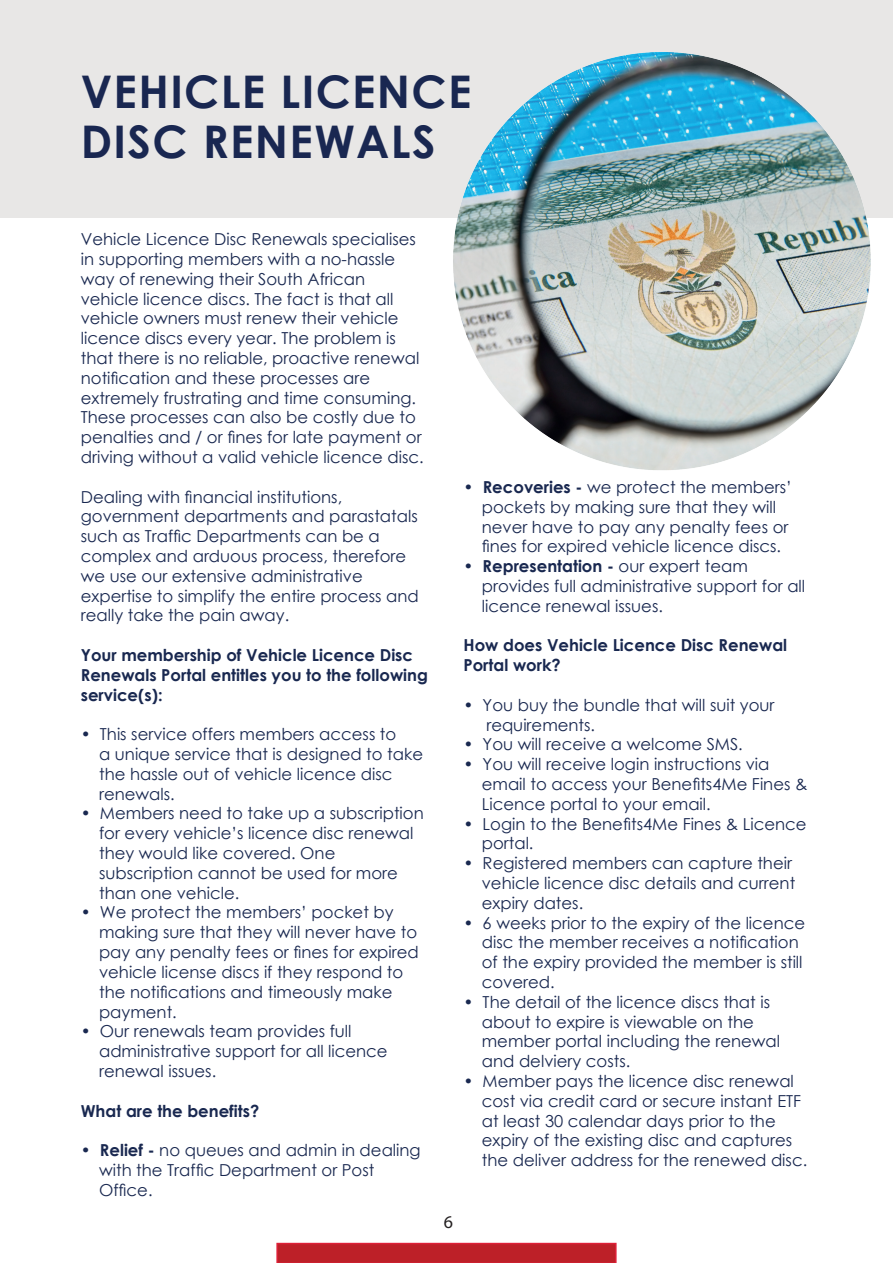
<style>
.page{position:relative;width:893px;height:1263px;background:#fff}
.page>*{position:absolute;margin:0;border:0;box-sizing:border-box;transform-origin:0 0}
.t1{font:700 45px/49.5px "Century Gothic";letter-spacing:.03em;color:#192751}
.t2{font:18px "Myriad Pro";color:#231f20}
.t3{font:16.5px/19.8px "Century Gothic";color:#192850}
.t4{font:700 16.5px/19.8px "Century Gothic";color:#192850}
.s1{font-weight:700}
</style>
<div class="page">
<svg style="left:276px;top:1243px;width:341px;height:20px;background:#c02029"></svg>
<div style="left:0;top:0;width:893px;height:218px;background:#e8e7e6"></div>
<img style="left:453px;top:52px;width:418px;height:418px">
<h1 class="t1" style="left:81px;top:65px;width:392px">VEHICLE LICENCE<br>DISC RENEWALS</h1>
<p class="t3" style="left:81px;top:229px;width:344px">Vehicle Licence Disc Renewals specialises in supporting members with a no-hassle way of renewing their South African vehicle licence discs. The fact is that all vehicle owners must renew their vehicle licence discs every year. The problem is that there is no reliable, proactive renewal notification and these processes are extremely frustrating and time consuming.<br>These processes can also be costly due to penalties and / or fines for late payment or driving without a valid vehicle licence disc.</p>
<p class="t3" style="left:81px;top:486px;width:340px">Dealing with financial institutions, government departments and parastatals such as Traffic Departments can be a complex and arduous process, therefore we use our extensive administrative expertise to simplify the entire process and really take the pain away.</p>
<p class="t4" style="left:81px;top:644px;width:349px">Your membership of Vehicle Licence Disc<br>Renewals Portal entitles you to the following service(s):</p>
<p class="t3" style="left:99px;top:724px;width:326px;text-indent:-18px">• This service offers members access to<br>a unique service that is designed to take the hassle out of vehicle licence disc renewals.</p>
<p class="t3" style="left:99px;top:803px;width:326px;text-indent:-18px">• Members need to take up a subscription for every vehicle’s licence disc renewal they would like covered. One subscription cannot be used for more than one vehicle.</p>
<p class="t3" style="left:99px;top:902px;width:321px;text-indent:-18px">• We protect the members’ pocket by making sure that they will never have to pay any penalty fees or fines for expired vehicle license discs if they respond to the notifications and timeously make payment.</p>
<p class="t3" style="left:99px;top:1021px;width:290px;text-indent:-18px">• Our renewals team provides full administrative support for all licence renewal issues.</p>
<p class="t4" style="left:81px;top:1100px;width:180px">What are the benefits?</p>
<p class="t3" style="left:99px;top:1140px;width:323px;text-indent:-18px"><span class="s1">• Relief -</span> no queues and admin in dealing with the Traffic Department or Post<br>Office.</p>
<p class="t3" style="left:482px;top:477px;width:312px;text-indent:-18px">• <span class="s1">Recoveries -</span> we protect the members’ pockets by making sure that they will never have to pay any penalty fees or fines for expired vehicle licence discs.</p>
<p class="t3" style="left:482px;top:556px;width:325px;text-indent:-18px"><span class="s1">• Representation -</span> our expert team provides full administrative support for all licence renewal issues.</p>
<p class="t4" style="left:463px;top:635px;width:325px">How does Vehicle Licence Disc Renewal<br>Portal work?</p>
<p class="t3" style="left:486px;top:695px;width:290px;text-indent:-23px">• You buy the bundle that will suit your requirements.</p>
<p class="t3" style="left:463px;top:734px;width:281px">• You will receive a welcome SMS.</p>
<p class="t3" style="left:482px;top:754px;width:327px;text-indent:-18px">• You will receive login instructions via email to access your Benefits4Me Fines &amp;<br>Licence portal to your email.</p>
<p class="t3" style="left:482px;top:813px;width:326px;text-indent:-18px">• Login to the Benefits4Me Fines &amp; Licence portal.</p>
<p class="t3" style="left:482px;top:853px;width:315px;text-indent:-18px">• Registered members can capture their vehicle licence disc details and current expiry dates.</p>
<p class="t3" style="left:482px;top:912px;width:325px;text-indent:-18px">• 6 weeks prior to the expiry of the licence disc the member receives a notification of the expiry provided the member is still covered.</p>
<p class="t3" style="left:482px;top:992px;width:300px;text-indent:-18px">• The detail of the licence discs that is about to expire is viewable on the member portal including the renewal and delviery costs.</p>
<p class="t3" style="left:482px;top:1071px;width:327px;text-indent:-18px">• Member pays the licence disc renewal cost via credit card or secure instant ETF at least 30 calendar days prior to the expiry of the existing disc and captures the deliver address for the renewed disc.</p>
<p class="t2" style="left:444px;top:1211px;width:11px">6</p>
</div>
